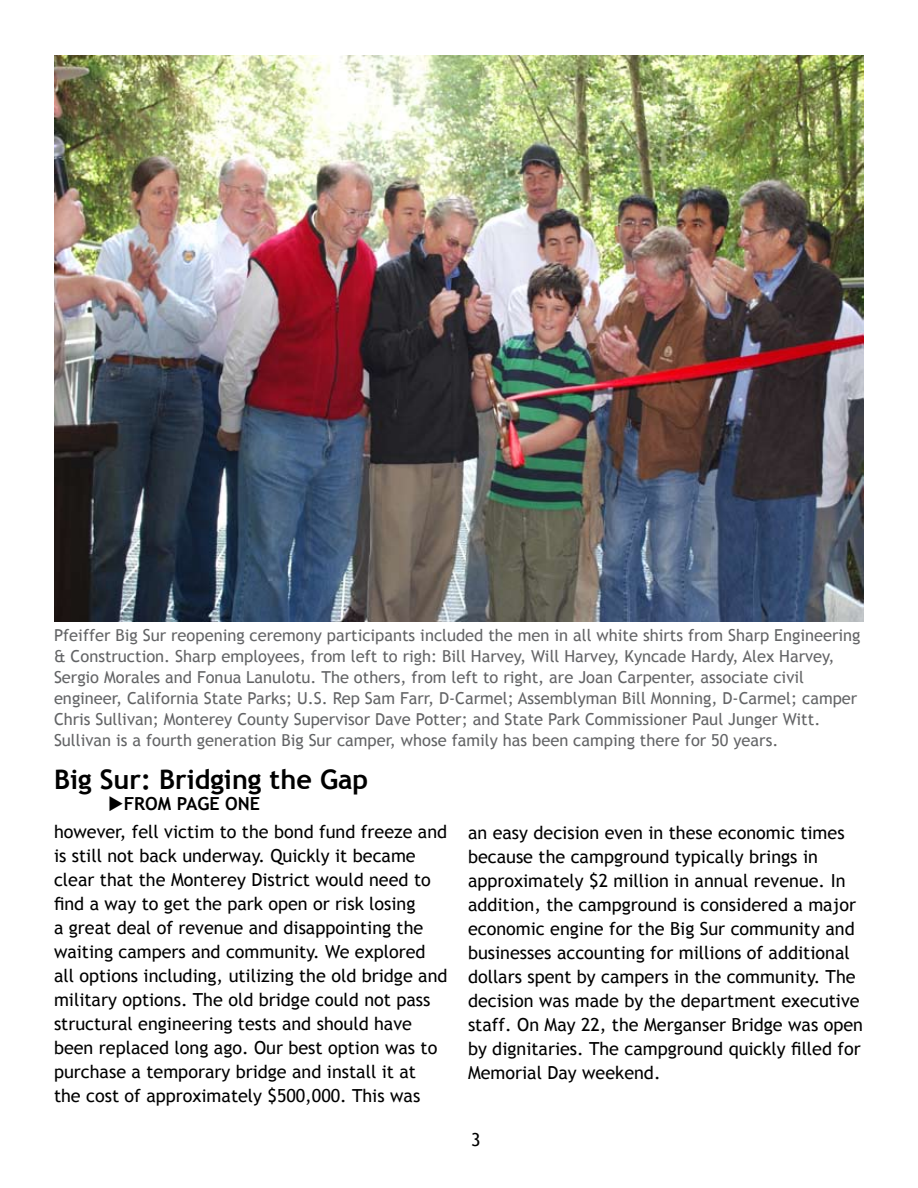
<style>
.page{position:relative;width:918px;height:1188px;background:#fff}
.page>*{position:absolute;margin:0;border:0;box-sizing:border-box;transform-origin:0 0}
.t1{font:700 27px "Trebuchet MS";color:#000}
.t2{font:18px/24px "Trebuchet MS";color:#000}
.t3{font:700 18px "Trebuchet MS";color:#000}
.t4{font:16.5px/21px "Trebuchet MS";color:#636466}
</style>
<div class="page">
<img style="left:54px;top:56px;width:810px;height:565px">
<p class="t4" style="left:54px;top:624px;width:808px">Pfeiffer Big Sur reopening ceremony participants included the men in all white shirts from Sharp Engineering &amp; Construction. Sharp employees, from left to righ: Bill Harvey, Will Harvey, Kyncade Hardy, Alex Harvey, Sergio Morales and Fonua Lanulotu. The others, from left to right, are Joan Carpenter, associate civil engineer, California State Parks; U.S. Rep Sam Farr, D-Carmel; Assemblyman Bill Monning, D-Carmel; camper Chris Sullivan; Monterey County Supervisor Dave Potter; and State Park Commissioner Paul Junger Witt.<br>Sullivan is a fourth generation Big Sur camper, whose family has been camping there for 50 years.</p>
<h1 class="t1" style="left:54px;top:762px;width:316px">Big Sur: Bridging the Gap</h1>
<p class="t3" style="left:108px;top:793px;width:154px">◆FROM PAGE ONE</p>
<p class="t2" style="left:54px;top:820px;width:395px">however, fell victim to the bond fund freeze and is still not back underway. Quickly it became clear that the Monterey District would need to find a way to get the park open or risk losing<br>a great deal of revenue and disappointing the waiting campers and community. We explored all options including, utilizing the old bridge and military options. The old bridge could not pass structural engineering tests and should have been replaced long ago. Our best option was to purchase a temporary bridge and install it at<br>the cost of approximately $500,000. This was</p>
<p class="t2" style="left:468px;top:821px;width:397px">an easy decision even in these economic times because the campground typically brings in approximately $2 million in annual revenue. In addition, the campground is considered a major economic engine for the Big Sur community and businesses accounting for millions of additional dollars spent by campers in the community. The decision was made by the department executive staff. On May 22, the Merganser Bridge was open by dignitaries. The campground quickly filled for Memorial Day weekend.</p>
</div>
